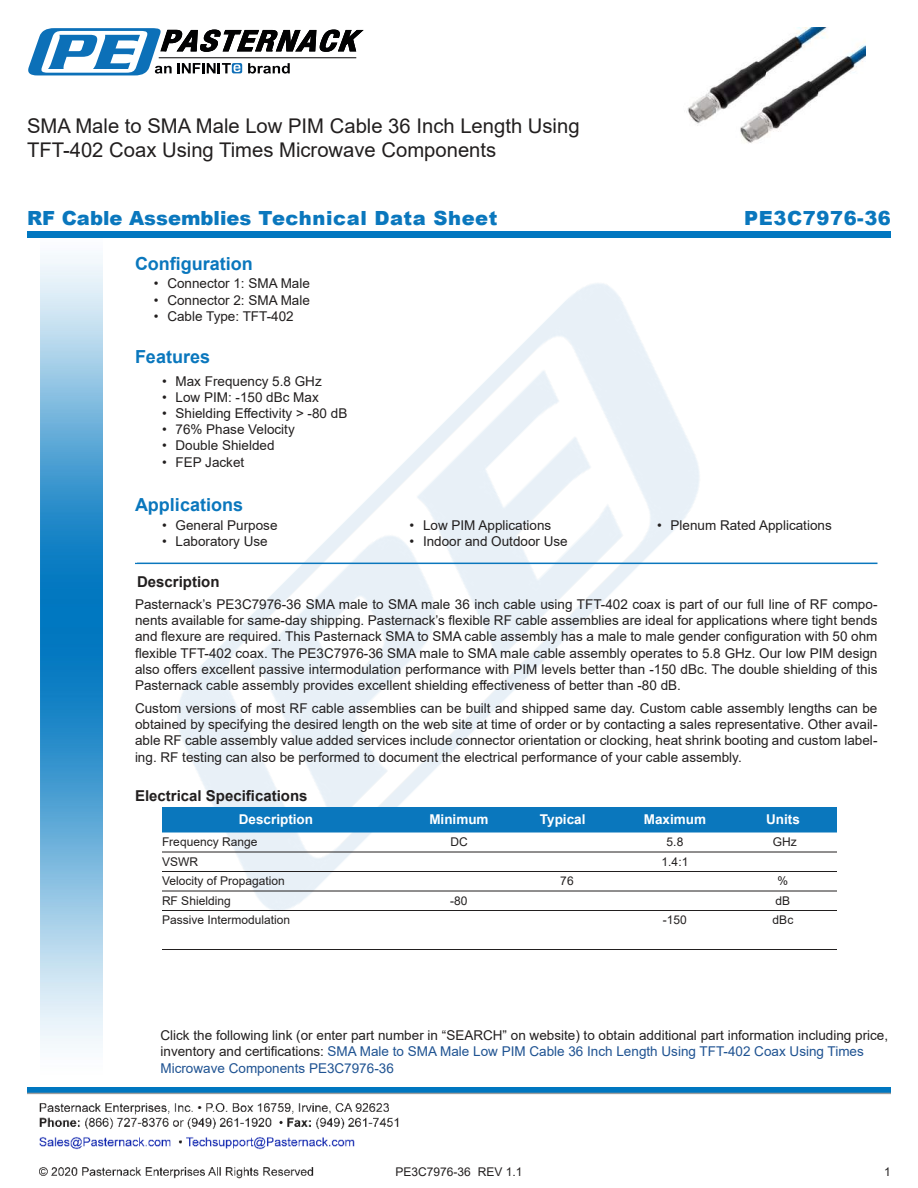
<style>
.page{position:relative;width:918px;height:1188px;background:#fff}
.page>*{position:absolute;margin:0;border:0;box-sizing:border-box;transform-origin:0 0}
.t1{font:20.25px/24.3px "Arial";color:#221f1f}
.t2{font:900 19.5px "Arial";letter-spacing:.01em;color:#0a77bd}
.t3{font:900 19.5px "Arial";letter-spacing:.03em;color:#0a77bd}
.t4{font:700 18px "Arial";color:#0a77bd}
.t5{font:700 15px "Arial";color:#221f1f}
.t6{font:13.5px/16.2px "Arial";color:#221f1f;text-align:justify}
.t7{font:700 13.5px "Arial";color:#fff}
.t8{font:12px "Arial";color:#221f1f}
.t9{font:700 7.5px "Arial";color:#fff}
.s1{color:#1f5392}
</style>
<div class="page">
<img style="left:39px;top:1103px;width:360px;height:76px">
<img style="left:102px;top:255px;width:719px;height:715px">
<img style="left:27px;top:1088px;width:864px;height:7px">
<img style="left:40px;top:237px;width:62px;height:811px">
<div style="left:27px;top:231px;width:864px;height:6px;background:#0177c0"></div>
<svg style="left:28px;top:28px;width:336px;height:47px"></svg>
<hr style="left:135px;top:563px;width:743px;height:1px;background:#0a77bd">
<div style="left:162px;top:807px;width:675px;height:26px;background:#0a77bd"></div>
<hr style="left:162px;top:852px;width:675px;height:1px;background:#221f1f">
<hr style="left:162px;top:871px;width:675px;height:1px;background:#221f1f">
<hr style="left:162px;top:891px;width:675px;height:1px;background:#221f1f">
<hr style="left:162px;top:910px;width:675px;height:1px;background:#221f1f">
<hr style="left:162px;top:949px;width:675px;height:1px;background:#221f1f">
<img style="left:687px;top:27px;width:179px;height:116px">
<h1 class="t1" style="left:27px;top:116px;width:554px">SMA Male to SMA Male Low PIM Cable 36 Inch Length Using<br>TFT-402 Coax Using Times Microwave Components</h1>
<h2 class="t2" style="left:27px;top:207px;width:472px">RF Cable Assemblies Technical Data Sheet</h2>
<h2 class="t3" style="left:744px;top:207px;width:148px">PE3C7976-36</h2>
<h3 class="t4" style="left:135px;top:251px;width:119px">Con昀椀guration</h3>
<p class="t6" style="left:154px;top:277px;width:158px">• Connector 1: SMA Male</p>
<p class="t6" style="left:154px;top:293px;width:158px">• Connector 2: SMA Male</p>
<p class="t6" style="left:154px;top:309px;width:141px">• Cable Type: TFT-402</p>
<h3 class="t4" style="left:135px;top:344px;width:77px">Features</h3>
<p class="t6" style="left:162px;top:374px;width:161px">• Max Frequency 5.8 GHz</p>
<p class="t6" style="left:162px;top:390px;width:158px">• Low PIM: -150 dBc Max</p>
<p class="t6" style="left:162px;top:406px;width:187px">• Shielding E昀昀ectivity &gt; -80 dB</p>
<p class="t6" style="left:162px;top:423px;width:134px">• 76% Phase Velocity</p>
<p class="t6" style="left:162px;top:439px;width:114px">• Double Shielded</p>
<p class="t6" style="left:162px;top:455px;width:84px">• FEP Jacket</p>
<h3 class="t4" style="left:135px;top:492px;width:110px">Applications</h3>
<p class="t6" style="left:162px;top:519px;width:117px">• General Purpose</p>
<p class="t6" style="left:162px;top:535px;width:107px">• Laboratory Use</p>
<p class="t9" style="left:135px;top:556px;width:4px">.</p>
<p class="t6" style="left:410px;top:519px;width:143px">• Low PIM Applications</p>
<p class="t6" style="left:410px;top:535px;width:160px">• Indoor and Outdoor Use</p>
<p class="t6" style="left:657px;top:519px;width:176px">• Plenum Rated Applications</p>
<p class="t5" style="left:137px;top:572px;width:84px">Description</p>
<p class="t6" style="left:135px;top:597px;width:744px">Pasternack’s PE3C7976-36 SMA male to SMA male 36 inch cable using TFT-402 coax is part of our full line of RF compo&shy;nents available for same-day shipping. Pasternack’s 昀氀exible RF cable assemblies are ideal for applications where tight bends and 昀氀exure are required. This Pasternack SMA to SMA cable assembly has a male to male gender con昀椀guration with 50 ohm昀氀exible TFT-402 coax. The PE3C7976-36 SMA male to SMA male cable assembly operates to 5.8 GHz. Our low PIM design also o昀昀ers excellent passive intermodulation performance with PIM levels better than -150 dBc. The double shielding of this Pasternack cable assembly provides excellent shielding e昀昀ectiveness of better than -80 dB.</p>
<p class="t6" style="left:135px;top:700px;width:744px">Custom versions of most RF cable assemblies can be built and shipped same day. Custom cable assembly lengths can be obtained by specifying the desired length on the web site at time of order or by contacting a sales representative. Other avail&shy;able RF cable assembly value added services include connector orientation or clocking, heat shrink booting and custom label&shy;ing. RF testing can also be performed to document the electrical performance of your cable assembly.</p>
<p class="t5" style="left:135px;top:785px;width:174px">Electrical Speci昀椀cations</p>
<p class="t7" style="left:239px;top:810px;width:76px">Description</p>
<p class="t7" style="left:429px;top:810px;width:61px">Minimum</p>
<p class="t7" style="left:540px;top:810px;width:47px">Typical</p>
<p class="t7" style="left:644px;top:810px;width:64px">Maximum</p>
<p class="t7" style="left:766px;top:810px;width:35px">Units</p>
<p class="t8" style="left:162px;top:837px;width:97px">Frequency Range</p>
<p class="t8" style="left:450px;top:837px;width:19px">DC</p>
<p class="t8" style="left:667px;top:837px;width:18px">5.8</p>
<p class="t8" style="left:773px;top:837px;width:25px">GHz</p>
<p class="t8" style="left:162px;top:857px;width:37px">VSWR</p>
<p class="t8" style="left:662px;top:857px;width:28px">1.4:1</p>
<p class="t8" style="left:162px;top:876px;width:124px">Velocity of Propagation</p>
<p class="t8" style="left:560px;top:876px;width:15px">76</p>
<p class="t8" style="left:778px;top:876px;width:12px">%</p>
<p class="t8" style="left:162px;top:896px;width:70px">RF Shielding</p>
<p class="t8" style="left:450px;top:896px;width:19px">-80</p>
<p class="t8" style="left:776px;top:896px;width:16px">dB</p>
<p class="t8" style="left:162px;top:912px;width:130px">Passive Intermodulation</p>
<p class="t8" style="left:663px;top:915px;width:26px">-150</p>
<p class="t8" style="left:773px;top:915px;width:22px">dBc</p>
<p class="t6" style="left:160px;top:1027px;width:729px;text-align:left">Click the following link (or enter part number in “SEARCH” on website) to obtain additional part information including price, inventory and certi昀椀cations: <span class="s1">SMA Male to SMA Male Low PIM Cable 36 Inch Length Using TFT-402 Coax Using Times<br>Microwave Components PE3C7976-36</span></p>
<p class="t8" style="left:396px;top:1167px;width:128px">PE3C7976-36 REV 1.1</p>
<p class="t8" style="left:884px;top:1167px;width:8px">1</p>
</div>
